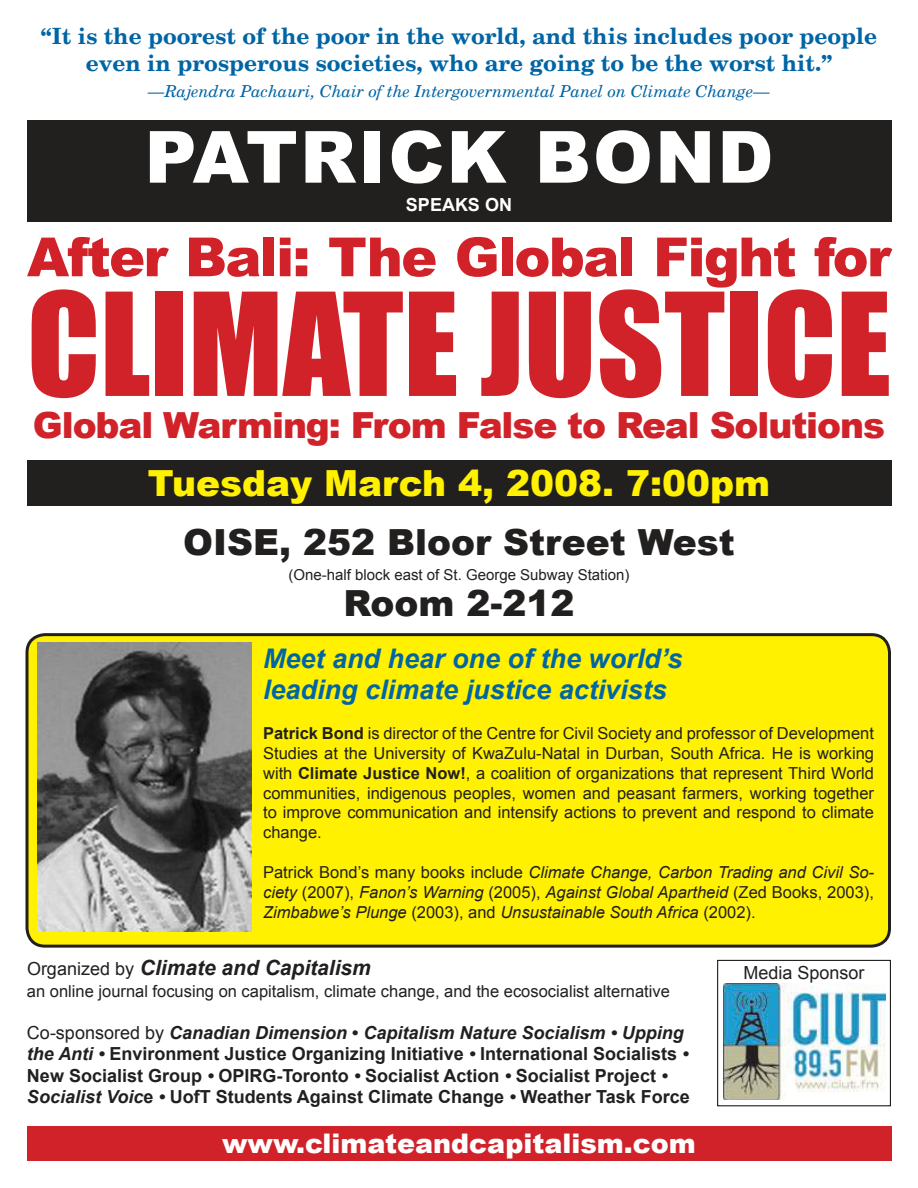
<style>
.page{position:relative;width:918px;height:1188px;background:#fff}
.page>*{position:absolute;margin:0;border:0;box-sizing:border-box;transform-origin:0 0}
.t1{font:132px "Impact";color:#d12229}
.t2{font:900 72px "Arial";letter-spacing:.03em;color:#fff}
.t3{font:900 54px "Arial";letter-spacing:-.03em;color:#d12229}
.t4{font:900 36px "Arial";letter-spacing:-.03em;color:#d12229}
.t5{font:900 36px "Arial";color:#221f1f}
.t6{font:900 36px "Arial";color:#fff100}
.t7{font:italic 700 27px/31.5px "Arial";color:#0065a5}
.t8{font:900 27px "Arial";color:#fff}
.t9{font:700 22.5px/27px "New Century Schlbk";color:#0065a5;text-align:center}
.t10{font:italic 700 21px "Arial";color:#221f1f}
.t11{font:700 18px/21.6px "Arial";color:#221f1f}
.t12{font:18px "Arial";color:#221f1f}
.t13{font:700 18px "Arial";color:#fff}
.t14{font:16.5px/19.8px "Arial";color:#221f1f;text-align:justify}
.t15{font:italic 16.5px/19.8px "Arial";color:#221f1f;text-align:justify}
.t16{font:italic 16.5px "New Century Schlbk";color:#0065a5}
.t17{font:15px "Arial";color:#221f1f}
.s1{font-weight:700}
.s2{font-style:normal}
.s3{font-weight:400;font-style:normal;font-size:18px}
.s4{font-weight:400}
.s5{font-style:italic}
</style>
<div class="page">
<div style="left:27px;top:120px;width:864px;height:102px;background:#221f1f"></div>
<div style="left:27px;top:635px;width:863px;height:311px;background:#fff100;border-radius:18px"></div>
<div style="left:26px;top:633px;width:865px;height:315px;border:3px solid #221f1f;border-radius:18px"></div>
<img style="left:38px;top:643px;width:213px;height:288px">
<div style="left:27px;top:1127px;width:864px;height:34px;background:#d12229"></div>
<div style="left:27px;top:460px;width:864px;height:46px;background:#221f1f"></div>
<img style="left:724px;top:983px;width:162px;height:116px">
<div style="left:717px;top:960px;width:174px;height:146px;border:1px solid #221f1f"></div>
<h3 class="t9" style="left:41px;top:24px;width:838px">“It is the poorest of the poor in the world, and this includes poor people even in prosperous societies, who are going to be the worst hit.”</h3>
<p class="t16" style="left:148px;top:85px;width:623px">—Rajendra Pachauri, Chair of the Intergovernmental Panel on Climate Change—</p>
<h2 class="t2" style="left:145px;top:130px;width:630px">PATRICK BOND</h2>
<p class="t13" style="left:406px;top:198px;width:108px">SPEAKS ON</p>
<h3 class="t3" style="left:27px;top:237px;width:866px">After Bali: The Global Fight for</h3>
<h1 class="t1" style="left:27px;top:273px;width:866px">CLIMATE JUSTICE</h1>
<h3 class="t4" style="left:33px;top:411px;width:854px">Global Warming: From False to Real Solutions</h3>
<h3 class="t6" style="left:148px;top:470px;width:624px">Tuesday March 4, 2008. 7:00pm</h3>
<h3 class="t5" style="left:183px;top:529px;width:553px">OISE, 252 Bloor Street West</h3>
<p class="t17" style="left:288px;top:569px;width:342px">(One-half block east of St. George Subway Station)</p>
<h3 class="t5" style="left:343px;top:590px;width:233px">Room 2-212</h3>
<h3 class="t7" style="left:263px;top:645px;width:421px">Meet and hear one of the world’s leading climate justice activists</h3>
<p class="t14" style="left:263px;top:725px;width:612px"><span class="s1">Patrick Bond</span> is director of the Centre for Civil Society and professor of Development Studies at the University of KwaZulu-Natal in Durban, South Africa. He is working with <span class="s1">Climate Justice Now!</span>, a coalition of organizations that represent Third World communities, indigenous peoples, women and peasant farmers, working together to improve communication and intensify actions to prevent and respond to climate change.</p>
<p class="t15" style="left:263px;top:864px;width:612px"><span class="s2">Patrick Bond’s many books include</span> Climate Change, Carbon Trading and Civil So&shy;ciety <span class="s2">(2007),</span> Fanon’s Warning <span class="s2">(2005),</span> Against Global Apartheid <span class="s2">(Zed Books, 2003), </span>Zimbabwe’s Plunge <span class="s2">(2003), and</span> Unsustainable South Africa <span class="s2">(2002).</span></p>
<p class="t10" style="left:27px;top:960px;width:345px"><span class="s3">Organized by</span> Climate and Capitalism</p>
<p class="t14" style="left:27px;top:983px;width:644px">an online journal focusing on capitalism, climate change, and the ecosocialist alternative</p>
<p class="t11" style="left:27px;top:1022px;width:664px"><span class="s4">Co-sponsored by</span> <span class="s5">Canadian Dimension</span> • <span class="s5">Capitalism Nature Socialism • Upping the Anti •</span> Environment Justice Organizing Initiative <span class="s5">•</span> International Socialists <span class="s5">• </span>New Socialist Group <span class="s5">•</span> OPIRG-Toronto <span class="s5">•</span> Socialist Action <span class="s5">•</span> Socialist Project <span class="s5">• Socialist Voic</span>e <span class="s5">•</span> UofT Students Against Climate Change <span class="s5">•</span> Weather Task Force</p>
<h3 class="t8" style="left:222px;top:1134px;width:475px">www.climateandcapitalism.com</h3>
<p class="t12" style="left:744px;top:966px;width:123px">Media Sponsor</p>
</div>
